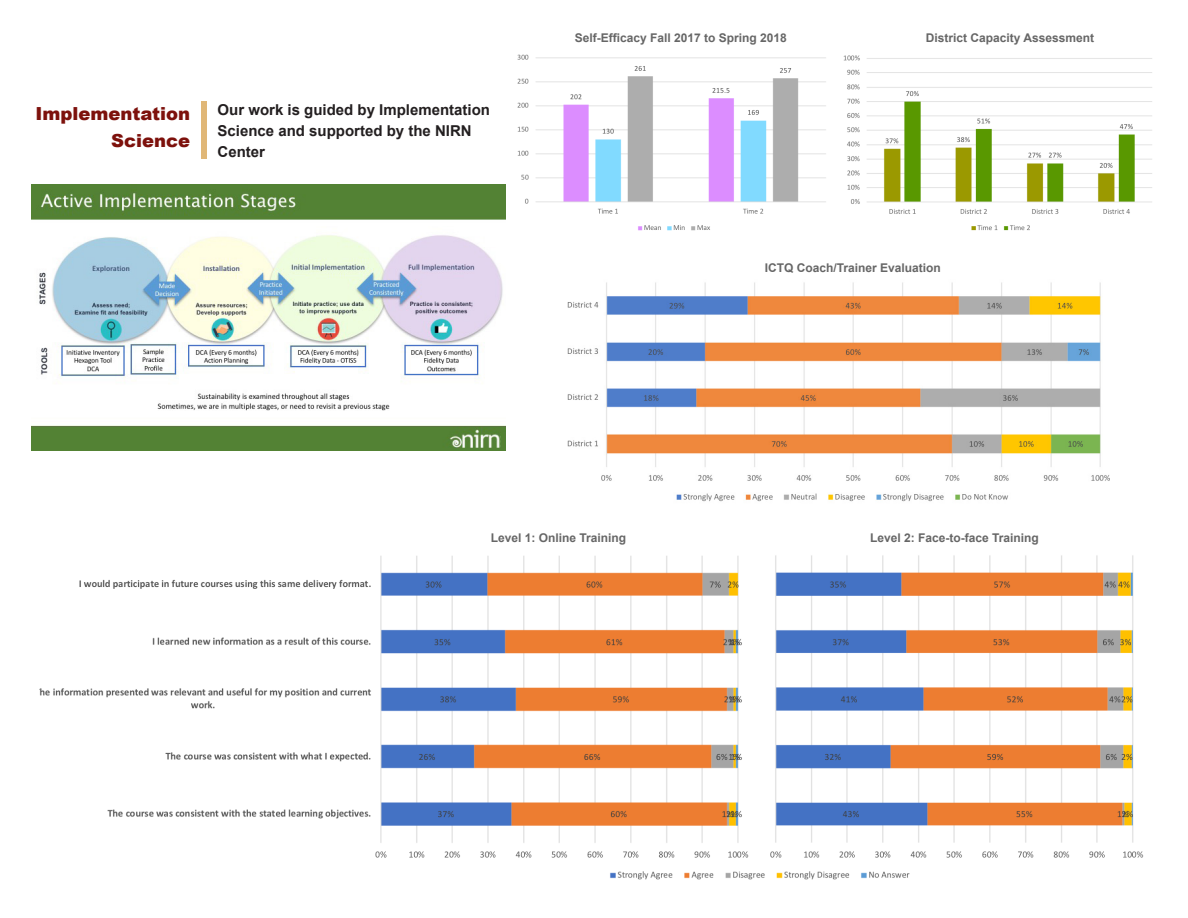
<style>
.page{position:relative;width:1188px;height:918px;background:#fff}
.page>*{position:absolute;margin:0;border:0;box-sizing:border-box;transform-origin:0 0}
.lable-r{font:900 18px "Arial";color:#7d110c}
.text2{font:700 15px/21px "Arial";color:#231f20}
.lable-graph{font:700 12px "Arial";color:#666}
</style>
<div class="page">
<img style="left:32px;top:185px;width:473px;height:266px">
<div style="left:201px;top:101px;width:6px;height:57px;background:#e0b777"></div>
<img style="left:39px;top:555px;width:1105px;height:325px">
<img style="left:517px;top:54px;width:309px;height:177px">
<img style="left:843px;top:55px;width:309px;height:176px">
<img style="left:567px;top:282px;width:543px;height:220px">
<p class="lable-r" style="left:36px;top:101px;width:156px">Implementation</p>
<p class="lable-r" style="left:111px;top:128px;width:81px">Science</p>
<p class="text2" style="left:218px;top:100px;width:274px">Our work is guided by Implementation<br>Science and supported by the NIRN<br>Center</p>
<p class="lable-graph" style="left:575px;top:30px;width:214px">Self-Efficacy Fall 2017 to Spring 2018</p>
<p class="lable-graph" style="left:926px;top:30px;width:170px">District Capacity Assessment</p>
<p class="lable-graph" style="left:765px;top:259px;width:178px">ICTQ Coach/Trainer Evaluation</p>
<p class="lable-graph" style="left:491px;top:530px;width:137px">Level 1: Online Training</p>
<p class="lable-graph" style="left:870px;top:530px;width:170px">Level 2: Face-to-face Training</p>
</div>
